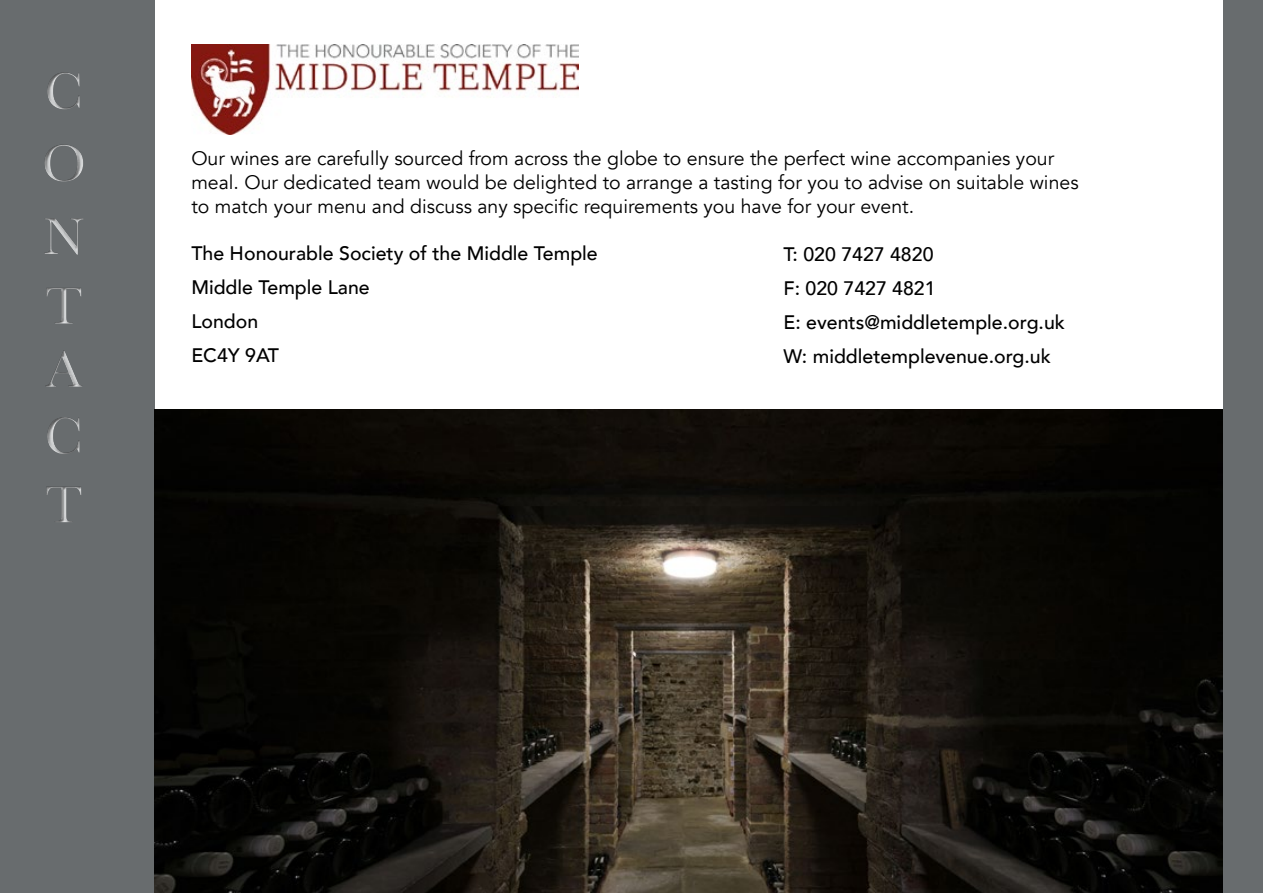
<style>
.page{position:relative;width:1263px;height:893px;background:#686c6e}
.page>*{position:absolute;margin:0;border:0;box-sizing:border-box;transform-origin:0 0}
.t1{font:54px/71.6px "Baskerville";color:#cccecf;text-align:justify}
.t2{font:19.5px/24px "Avenir";color:#000}
.t3{font:500 19.5px/34px "Avenir";color:#000}
</style>
<div class="page">
<div style="left:155px;top:0;width:1067px;height:409px;background:#fff"></div>
<img style="left:155px;top:409px;width:1067px;height:484px">
<div style="left:41px;top:69px;width:46px;height:454px;background:#000;opacity:.75"></div>
<img style="left:191px;top:44px;width:387px;height:90px">
<h1 class="t1" style="left:42px;top:56px;width:46px">C O N T</h1>
<h1 class="t1" style="left:44px;top:336px;width:40px;line-height:67.8px">A C T</h1>
<p class="t2" style="left:191px;top:147px;width:889px">Our wines are carefully sourced from across the globe to ensure the perfect wine accompanies your meal. Our dedicated team would be delighted to arrange a tasting for you to advise on suitable wines to match your menu and discuss any specific requirements you have for your event.</p>
<p class="t3" style="left:191px;top:235px;width:408px">The Honourable Society of the Middle Temple<br>Middle Temple Lane<br>London<br>EC4Y 9AT</p>
<p class="t3" style="left:783px;top:236px;width:283px">T: 020 7427 4820<br>F: 020 7427 4821<br>E: events@middletemple.org.uk<br>W: middletemplevenue.org.uk</p>
</div>
